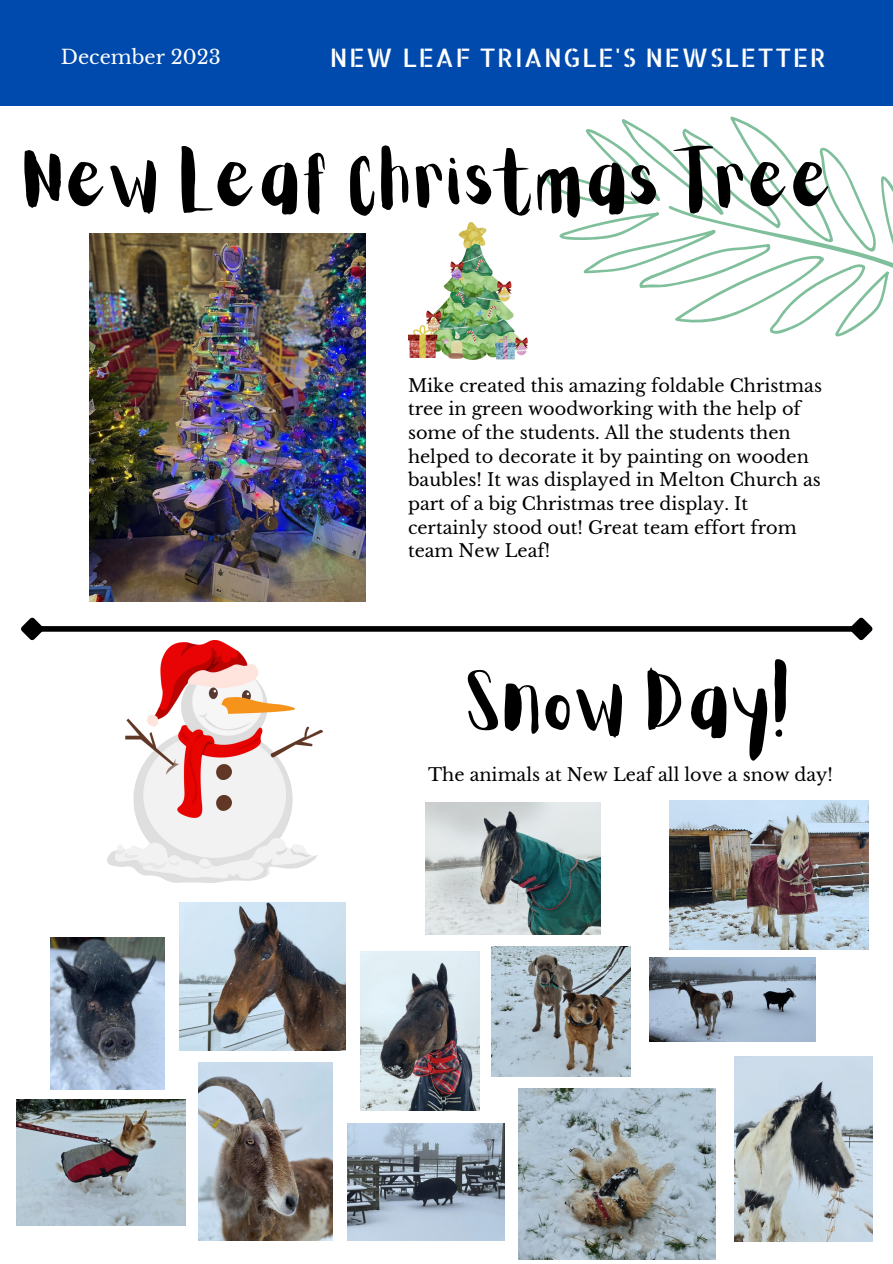
<style>
.page{position:relative;width:893px;height:1264px;background:#fff}
.page>*{position:absolute;margin:0;border:0;box-sizing:border-box;transform-origin:0 0}
.t1{font:64.5px "Aloja Extended";color:#000}
.t2{font:25.5px "Allerta Stencil";letter-spacing:.05em;color:#fff}
.t3{font:19.5px "Libre Baskerville";color:#fff}
.t4{font:17.7px/23.7px "Libre Baskerville";color:#000}
</style>
<div class="page">
<div style="left:0;top:0;width:892px;height:106px;background:#004aad"></div>
<svg style="left:545px;top:116px;width:347px;height:221px"></svg>
<div style="left:39px;top:626px;width:815px;height:5px;background:#000"></div>
<svg style="left:21px;top:617px;width:28px;height:24px"></svg>
<svg style="left:844px;top:617px;width:29px;height:24px"></svg>
<img style="left:348px;top:1123px;width:156px;height:117px">
<img style="left:649px;top:957px;width:166px;height:84px">
<img style="left:425px;top:802px;width:175px;height:132px">
<img style="left:669px;top:800px;width:199px;height:149px">
<img style="left:179px;top:902px;width:167px;height:148px">
<img style="left:360px;top:951px;width:120px;height:159px">
<img style="left:734px;top:1056px;width:138px;height:185px">
<img style="left:491px;top:946px;width:139px;height:130px">
<img style="left:518px;top:1088px;width:197px;height:171px">
<img style="left:198px;top:1062px;width:134px;height:178px">
<img style="left:51px;top:937px;width:113px;height:151px">
<img style="left:16px;top:1099px;width:169px;height:126px">
<img style="left:89px;top:233px;width:276px;height:368px">
<img style="left:408px;top:222px;width:119px;height:138px">
<img style="left:107px;top:640px;width:215px;height:242px">
<p class="t3" style="left:61px;top:45px;width:161px">December 2023</p>
<p class="t2" style="left:330px;top:40px;width:498px">NEW LEAF TRIANGLE'S NEWSLETTER</p>
<p class="t1" style="left:24px;top:152px;width:812px">New Leaf Christmas Tree</p>
<p class="t4" style="left:408px;top:374px;width:415px">Mike created this amazing foldable Christmas tree in green woodworking with the help of some of the students. All the students then helped to decorate it by painting on wooden baubles! It was displayed in Melton Church as part of a big Christmas tree display. It certainly stood out! Great team effort from team New Leaf!</p>
<p class="t1" style="left:467px;top:676px;width:327px">Snow Day!</p>
<p class="t4" style="left:428px;top:763px;width:406px">The animals at New Leaf all love a snow day!</p>
</div>
